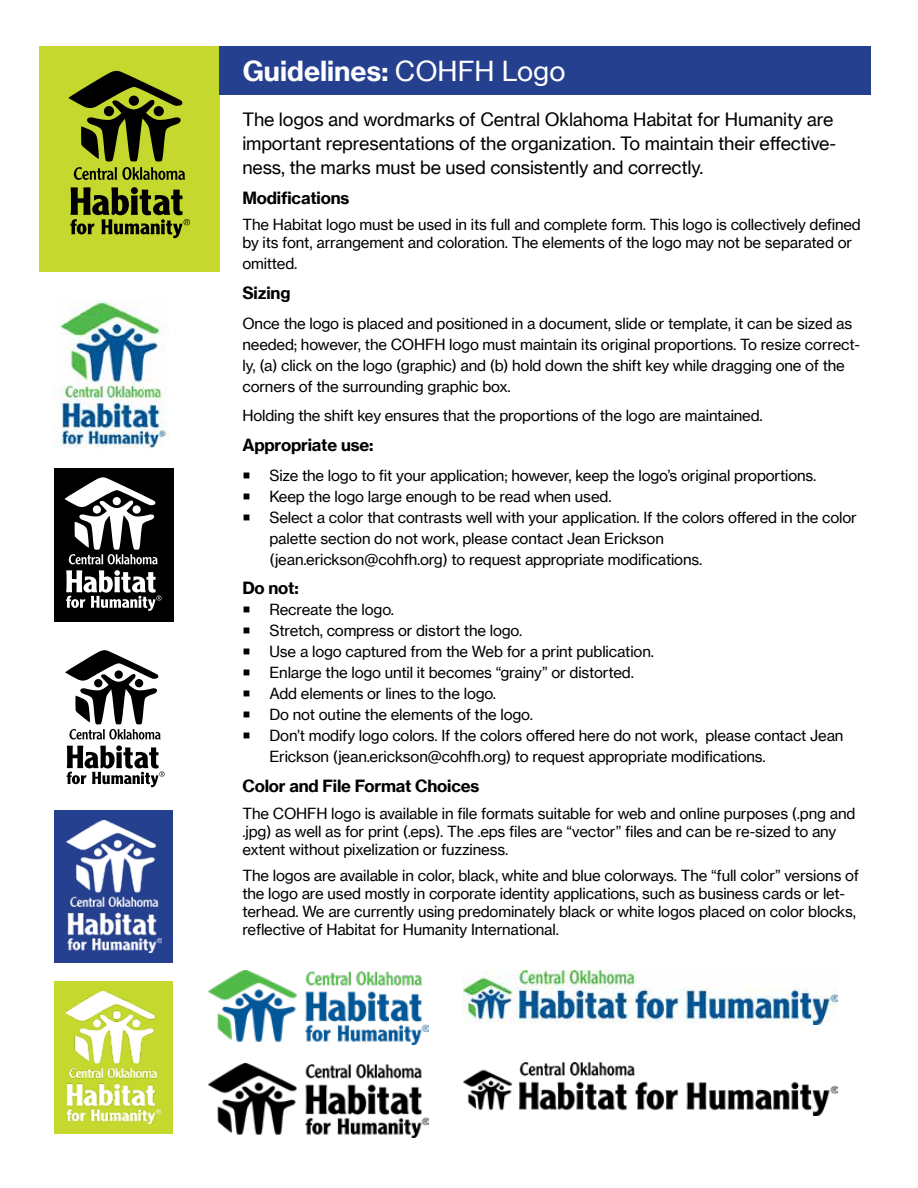
<style>
.page{position:relative;width:918px;height:1188px;background:#fff}
.page>*{position:absolute;margin:0;border:0;box-sizing:border-box;transform-origin:0 0}
.t1{font:700 27px "Neue Haas Grotesk Text";color:#fff}
.t2{font:18px/24px "Neue Haas Grotesk Text";letter-spacing:-.01em;color:#000}
.t3{font:700 16.5px "Neue Haas Grotesk Text";letter-spacing:-.01em;color:#000}
.t4{font:15px/21px "Neue Haas Grotesk Text";letter-spacing:-.01em;color:#000}
.s1{font-weight:400}
</style>
<div class="page">
<div style="left:39px;top:46px;width:180px;height:225px;background:#c4d82e"></div>
<div style="left:219px;top:46px;width:652px;height:48px;background:#25408f"></div>
<svg style="left:70px;top:187px;width:120px;height:51px"></svg>
<svg style="left:68px;top:71px;width:117px;height:109px"></svg>
<div style="left:54px;top:469px;width:119px;height:153px;background:#000"></div>
<svg style="left:66px;top:570px;width:96px;height:41px"></svg>
<svg style="left:64px;top:477px;width:94px;height:87px"></svg>
<svg style="left:65px;top:650px;width:100px;height:137px"></svg>
<div style="left:55px;top:811px;width:118px;height:152px;background:#25408f"></div>
<img style="left:66px;top:821px;width:96px;height:131px">
<div style="left:54px;top:981px;width:118px;height:153px;background:#c4d82e"></div>
<img style="left:65px;top:992px;width:96px;height:131px">
<img style="left:57px;top:301px;width:112px;height:147px">
<img style="left:464px;top:971px;width:373px;height:53px">
<img style="left:464px;top:1063px;width:373px;height:53px">
<img style="left:209px;top:971px;width:220px;height:74px">
<img style="left:209px;top:1064px;width:220px;height:73px">
<h1 class="t1" style="left:243px;top:54px;width:324px">Guidelines: <span class="s1">COHFH Logo</span></h1>
<p class="t2" style="left:242px;top:108px;width:595px">The logos and wordmarks of Central Oklahoma Habitat for Humanity are important representations of the organization. To maintain their effective&shy;ness, the marks must be used consistently and correctly.</p>
<p class="t3" style="left:242px;top:187px;width:109px">Modifications</p>
<p class="t4" style="left:242px;top:216px;width:620px;line-height:18px">The Habitat logo must be used in its full and complete form. This logo is collectively defined by its font, arrangement and coloration. The elements of the logo may not be separated or</p>
<p class="t4" style="left:242px;top:253px;width:57px">omitted.</p>
<p class="t3" style="left:242px;top:283px;width:50px">Sizing</p>
<p class="t4" style="left:242px;top:313px;width:619px">Once the logo is placed and positioned in a document, slide or template, it can be sized as needed; however, the COHFH logo must maintain its original proportions. To resize correct&shy;ly, (a) click on the logo (graphic) and (b) hold down the shift key while dragging one of the corners of the surrounding graphic box.</p>
<p class="t4" style="left:242px;top:405px;width:522px">Holding the shift key ensures that the proportions of the logo are maintained.</p>
<p class="t3" style="left:242px;top:435px;width:133px">Appropriate use:</p>
<p class="t4" style="left:269px;top:465px;width:589px">Size the logo to fit your application; however, keep the logo’s original proportions.<br>Keep the logo large enough to be read when used.<br>Select a color that contrasts well with your application. If the colors offered in the color palette section do not work, please contact Jean Erickson<br>(jean.erickson@cohfh.org) to request appropriate modifications.</p>
<p class="t3" style="left:242px;top:578px;width:58px">Do not:</p>
<p class="t4" style="left:269px;top:599px;width:576px">Recreate the logo.<br>Stretch, compress or distort the logo.<br>Use a logo captured from the Web for a print publication.<br>Enlarge the logo until it becomes “grainy” or distorted.<br>Add elements or lines to the logo.<br>Do not outine the elements of the logo.<br>Don’t modify logo colors. If the colors offered here do not work, please contact Jean Erickson (jean.erickson@cohfh.org) to request appropriate modifications.</p>
<p class="t3" style="left:242px;top:775px;width:238px">Color and File Format Choices</p>
<p class="t4" style="left:242px;top:804px;width:614px;line-height:18px">The COHFH logo is available in file formats suitable for web and online purposes (.png and .jpg) as well as for print (.eps). The .eps files are “vector” files and can be re-sized to any extent without pixelization or fuzziness.</p>
<p class="t4" style="left:242px;top:867px;width:618px;line-height:18px">The logos are available in color, black, white and blue colorways. The “full color” versions of the logo are used mostly in corporate identity applications, such as business cards or let&shy;terhead. We are currently using predominately black or white logos placed on color blocks, reflective of Habitat for Humanity International.</p>
</div>
